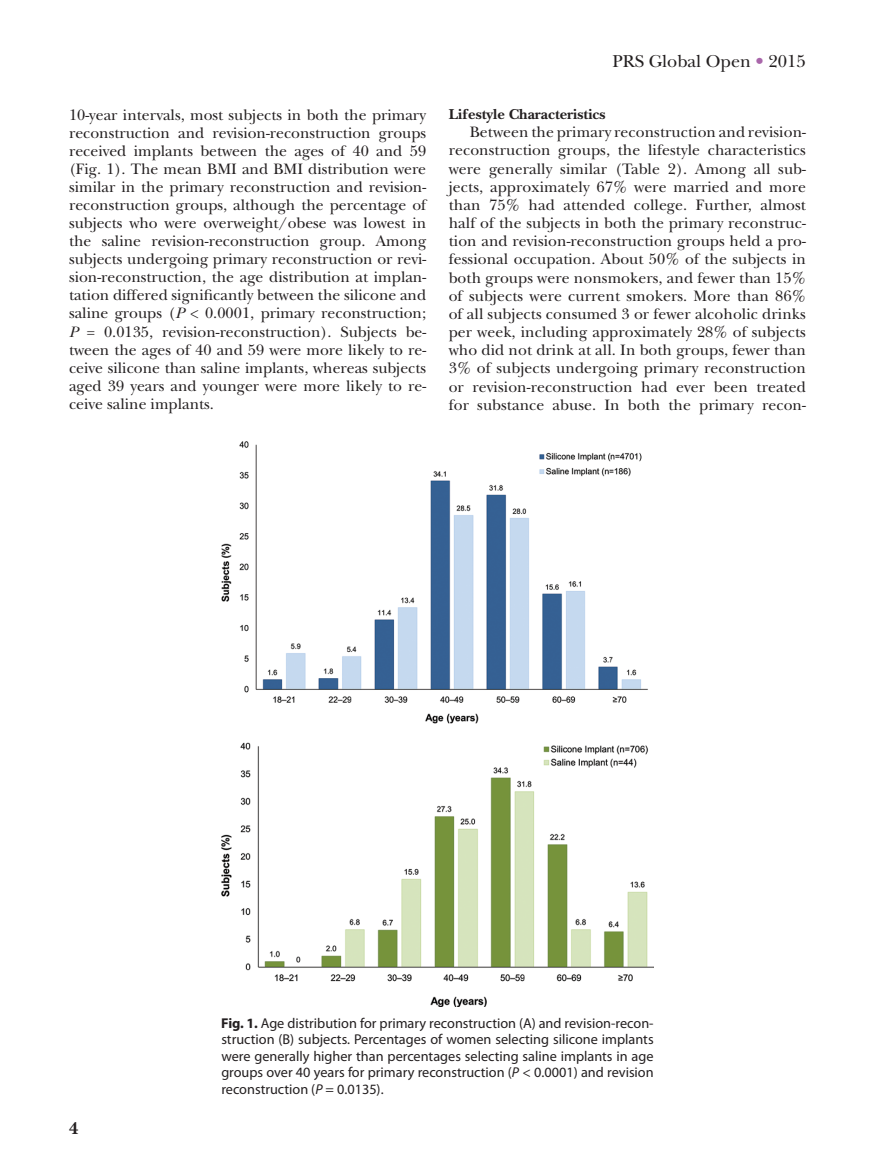
<style>
.page{position:relative;width:878px;height:1175px;background:#fff}
.page>*{position:absolute;margin:0;border:0;box-sizing:border-box;transform-origin:0 0}
.t1{font:18px "New Baskerville";color:#231f20}
.t2{font:700 18px "New Baskerville";color:#231f20}
.t3{font:15.75px/18.1px "New Baskerville";color:#231f20;text-align:justify}
.t4{font:700 15px "New Baskerville";color:#231f20}
.t5{font:14.25px/16.5px "Myriad Pro";color:#231f20;text-align:justify}
.s1{color:#a966aa}
.s2{font-style:italic}
.s3{font-weight:700}
</style>
<div class="page">
<img style="left:221px;top:442px;width:432px;height:564px">
<p class="t1" style="left:612px;top:51px;width:195px">PRS Global Open <span class="s1">•</span> 2015</p>
<p class="t3" style="left:69px;top:105px;width:359px">10-year intervals, most subjects in both the primary reconstruction and revision-reconstruction groups received implants between the ages of 40 and 59 (Fig. 1). The mean BMI and BMI distribution were similar in the primary reconstruction and revision&shy;reconstruction groups, although the percentage of subjects who were overweight/obese was lowest in the saline revision-reconstruction group. Among subjects undergoing primary reconstruction or revi&shy;sion-reconstruction, the age distribution at implan&shy;tation differed significantly between the silicone and saline groups (<span class="s2">P</span> &lt; 0.0001, primary reconstruction; <span class="s2">P</span> = 0.0135, revision-reconstruction). Subjects be&shy;tween the ages of 40 and 59 were more likely to re&shy;ceive silicone than saline implants, whereas subjects aged 39 years and younger were more likely to re&shy;ceive saline implants.</p>
<p class="t4" style="left:448px;top:105px;width:158px">Lifestyle Characteristics</p>
<p class="t3" style="left:449px;top:123px;width:359px;text-indent:21px">Between the primary reconstruction and revision&shy;reconstruction groups, the lifestyle characteristics were generally similar (Table 2). Among all sub&shy;jects, approximately 67% were married and more than 75% had attended college. Further, almost half of the subjects in both the primary reconstruc&shy;tion and revision-reconstruction groups held a pro&shy;fessional occupation. About 50% of the subjects in both groups were nonsmokers, and fewer than 15% of subjects were current smokers. More than 86% of all subjects consumed 3 or fewer alcoholic drinks per week, including approximately 28% of subjects who did not drink at all. In both groups, fewer than 3% of subjects undergoing primary reconstruction or revision-reconstruction had ever been treated for substance abuse. In both the primary recon-</p>
<p class="t2" style="left:69px;top:1118px;width:11px">4</p>
<p class="t5" style="left:221px;top:1014px;width:434px"><span class="s3">Fig. 1.</span> Age distribution for primary reconstruction (A) and revision-recon&shy;struction (B) subjects. Percentages of women selecting silicone implants were generally higher than percentages selecting saline implants in age groups over 40 years for primary reconstruction (<span class="s2">P</span> &lt; 0.0001) and revision reconstruction (<span class="s2">P</span> = 0.0135).</p>
</div>
